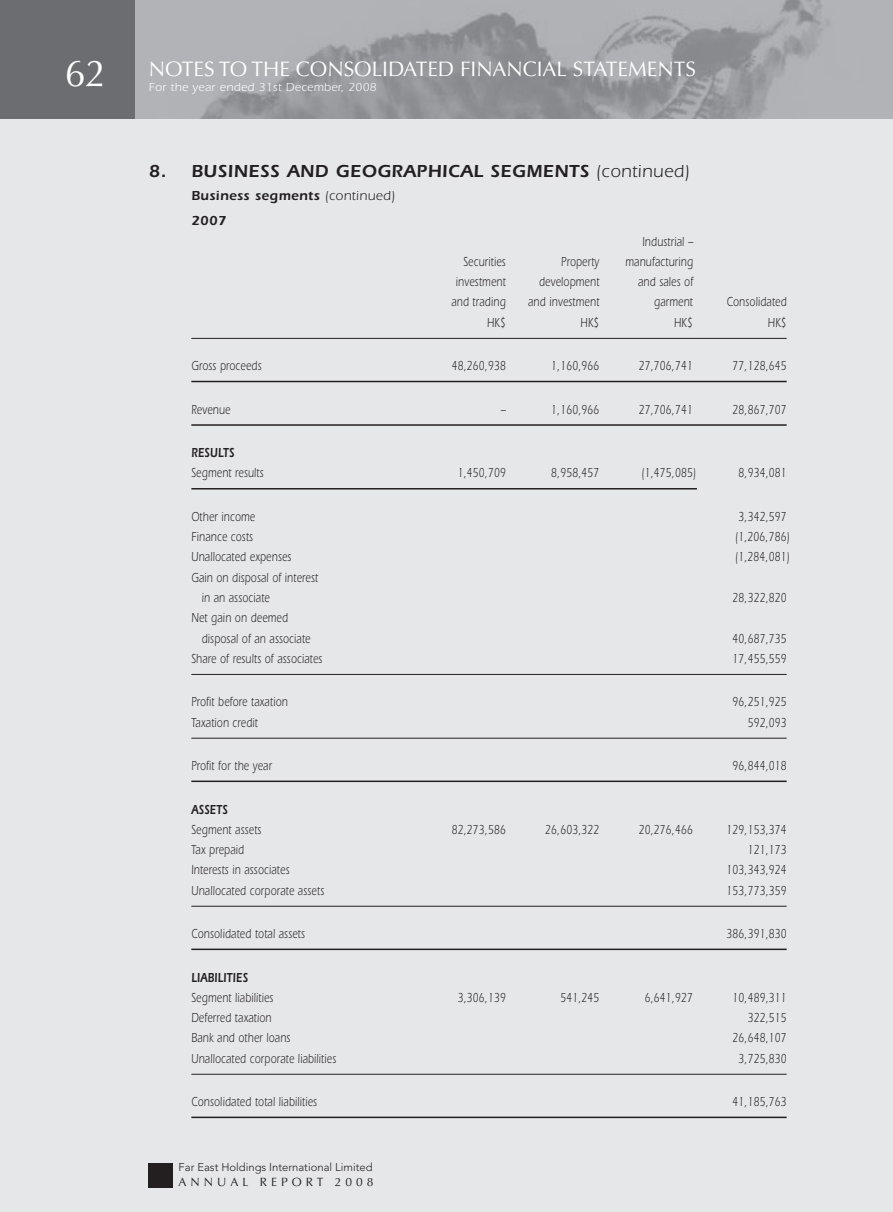
<style>
.page{position:relative;width:893px;height:1212px;background:#e6e7e9}
.page>*{position:absolute;margin:0;border:0;box-sizing:border-box;transform-origin:0 0}
.t1{font:21px "Optima LT Std";color:#fff}
.t2{font:600 18px "ITC Eras Std";letter-spacing:.03em;color:#231f20}
.t3{font:13.5px/20.2px "ITC Eras Std";letter-spacing:.03em;color:#231f20;scale:.75 1}
.t4{font:600 13.5px/25.2px "ITC Eras Std";letter-spacing:.03em;color:#231f20}
.t5{font:600 13.5px "ITC Eras Std";letter-spacing:.03em;color:#231f20;scale:.75 1}
.t6{font:12px "ITC Eras Std";letter-spacing:.03em;color:#fff}
.t7{font:12px "Optima LT Std";letter-spacing:.33em;color:#231f20}
.t8{font:300 11.25px "Avenir LT Std";color:#231f20}
.s1{font-size:37.5px}
.s2{font-weight:400}
</style>
<div class="page">
<div style="left:0;top:0;width:893px;height:119px;background:#b2b3b7"></div>
<div style="left:149px;top:1163px;width:24px;height:24px;background:#231f20"></div>
<img style="left:200px;top:0;width:629px;height:119px">
<div style="left:0;top:0;width:135px;height:119px;background:#6c6d70"></div>
<hr style="left:191px;top:338px;width:596px;height:1px;background:#231f20">
<hr style="left:191px;top:381px;width:596px;height:1px;background:#231f20">
<hr style="left:191px;top:424px;width:596px;height:2px;background:#231f20">
<hr style="left:191px;top:488px;width:506px;height:1px;background:#231f20">
<hr style="left:191px;top:674px;width:596px;height:1px;background:#231f20">
<hr style="left:191px;top:738px;width:596px;height:1px;background:#231f20">
<hr style="left:191px;top:780px;width:596px;height:2px;background:#231f20">
<hr style="left:191px;top:906px;width:596px;height:1px;background:#231f20">
<hr style="left:191px;top:948px;width:596px;height:2px;background:#231f20">
<hr style="left:191px;top:1074px;width:596px;height:1px;background:#231f20">
<hr style="left:191px;top:1116px;width:596px;height:2px;background:#231f20">
<h1 class="t1" style="left:65px;top:61px;width:633px"><span class="s1">62</span> NOTES TO THE CONSOLIDATED FINANCIAL STATEMENTS</h1>
<p class="t6" style="left:149px;top:82px;width:229px">For the year ended 31st December, 2008</p>
<h2 class="t2" style="left:149px;top:164px;width:543px">8. BUSINESS AND GEOGRAPHICAL SEGMENTS <span class="s2">(continued)</span></h2>
<p class="t4" style="left:191px;top:185px;width:205px">Business segments <span class="s2">(continued)<br></span>2007</p>
<p class="t3" style="left:642px;top:232px;width:69px">Industrial –</p>
<p class="t3" style="left:463px;top:253px;width:58px">Securities</p>
<p class="t3" style="left:561px;top:253px;width:52px">Property</p>
<p class="t3" style="left:625px;top:253px;width:92px">manufacturing</p>
<p class="t3" style="left:456px;top:273px;width:68px">investment</p>
<p class="t3" style="left:539px;top:273px;width:82px">development</p>
<p class="t3" style="left:638px;top:273px;width:75px">and sales of</p>
<p class="t3" style="left:451px;top:293px;width:74px">and trading</p>
<p class="t3" style="left:528px;top:293px;width:96px">and investment</p>
<p class="t3" style="left:654px;top:293px;width:53px">garment</p>
<p class="t3" style="left:727px;top:293px;width:81px">Consolidated</p>
<p class="t3" style="left:487px;top:313px;width:26px">HK$</p>
<p class="t3" style="left:580px;top:313px;width:26px">HK$</p>
<p class="t3" style="left:674px;top:313px;width:26px">HK$</p>
<p class="t3" style="left:768px;top:313px;width:26px">HK$</p>
<p class="t3" style="left:191px;top:357px;width:95px">Gross proceeds</p>
<p class="t3" style="left:452px;top:357px;width:74px">48,260,938</p>
<p class="t3" style="left:551px;top:357px;width:66px">1,160,966</p>
<p class="t3" style="left:639px;top:357px;width:74px">27,706,741</p>
<p class="t3" style="left:733px;top:357px;width:74px">77,128,645</p>
<p class="t3" style="left:191px;top:400px;width:54px">Revenue</p>
<p class="t3" style="left:501px;top:400px;width:8px">–</p>
<p class="t3" style="left:551px;top:400px;width:66px">1,160,966</p>
<p class="t3" style="left:639px;top:400px;width:74px">27,706,741</p>
<p class="t3" style="left:733px;top:400px;width:74px">28,867,707</p>
<p class="t5" style="left:191px;top:448px;width:59px">RESULTS</p>
<p class="t3" style="left:191px;top:464px;width:98px">Segment results</p>
<p class="t3" style="left:458px;top:464px;width:66px">1,450,709</p>
<p class="t3" style="left:551px;top:464px;width:66px">8,958,457</p>
<p class="t3" style="left:642px;top:464px;width:74px">(1,475,085)</p>
<p class="t3" style="left:739px;top:464px;width:66px">8,934,081</p>
<p class="t3" style="left:191px;top:508px;width:87px">Other income</p>
<p class="t3" style="left:739px;top:508px;width:66px">3,342,597</p>
<p class="t3" style="left:191px;top:528px;width:84px">Finance costs</p>
<p class="t3" style="left:735px;top:528px;width:74px">(1,206,786)</p>
<p class="t3" style="left:191px;top:548px;width:135px">Unallocated expenses</p>
<p class="t3" style="left:735px;top:548px;width:74px">(1,284,081)</p>
<p class="t3" style="left:202px;top:568px;width:157px;text-indent:-10px">Gain on disposal of interest in an associate</p>
<p class="t3" style="left:733px;top:589px;width:74px">28,322,820</p>
<p class="t3" style="left:202px;top:609px;width:146px;text-indent:-10px">Net gain on deemed disposal of an associate</p>
<p class="t3" style="left:733px;top:629px;width:74px">40,687,735</p>
<p class="t3" style="left:191px;top:649px;width:176px">Share of results of associates</p>
<p class="t3" style="left:733px;top:649px;width:74px">17,455,559</p>
<p class="t3" style="left:191px;top:693px;width:130px">Profit before taxation</p>
<p class="t3" style="left:733px;top:693px;width:74px">96,251,925</p>
<p class="t3" style="left:191px;top:713px;width:90px">Taxation credit</p>
<p class="t3" style="left:748px;top:713px;width:53px">592,093</p>
<p class="t3" style="left:191px;top:757px;width:109px">Profit for the year</p>
<p class="t3" style="left:733px;top:757px;width:74px">96,844,018</p>
<p class="t5" style="left:191px;top:804px;width:50px">ASSETS</p>
<p class="t3" style="left:191px;top:820px;width:95px">Segment assets</p>
<p class="t3" style="left:452px;top:820px;width:74px">82,273,586</p>
<p class="t3" style="left:545px;top:820px;width:74px">26,603,322</p>
<p class="t3" style="left:639px;top:820px;width:74px">20,276,466</p>
<p class="t3" style="left:727px;top:820px;width:82px">129,153,374</p>
<p class="t3" style="left:191px;top:841px;width:72px">Tax prepaid</p>
<p class="t3" style="left:748px;top:841px;width:53px">121,173</p>
<p class="t3" style="left:191px;top:861px;width:132px">Interests in associates</p>
<p class="t3" style="left:727px;top:861px;width:82px">103,343,924</p>
<p class="t3" style="left:191px;top:881px;width:179px">Unallocated corporate assets</p>
<p class="t3" style="left:727px;top:881px;width:82px">153,773,359</p>
<p class="t3" style="left:191px;top:925px;width:153px">Consolidated total assets</p>
<p class="t3" style="left:727px;top:925px;width:82px">386,391,830</p>
<p class="t5" style="left:191px;top:972px;width:77px">LIABILITIES</p>
<p class="t3" style="left:191px;top:988px;width:111px">Segment liabilities</p>
<p class="t3" style="left:458px;top:988px;width:66px">3,306,139</p>
<p class="t3" style="left:560px;top:988px;width:53px">541,245</p>
<p class="t3" style="left:645px;top:988px;width:66px">6,641,927</p>
<p class="t3" style="left:733px;top:988px;width:74px">10,489,311</p>
<p class="t3" style="left:191px;top:1009px;width:108px">Deferred taxation</p>
<p class="t3" style="left:748px;top:1009px;width:53px">322,515</p>
<p class="t3" style="left:191px;top:1029px;width:134px">Bank and other loans</p>
<p class="t3" style="left:733px;top:1029px;width:74px">26,648,107</p>
<p class="t3" style="left:191px;top:1049px;width:195px">Unallocated corporate liabilities</p>
<p class="t3" style="left:739px;top:1049px;width:66px">3,725,830</p>
<p class="t3" style="left:191px;top:1093px;width:169px">Consolidated total liabilities</p>
<p class="t3" style="left:733px;top:1093px;width:74px">41,185,763</p>
<p class="t8" style="left:179px;top:1161px;width:196px">Far East Holdings International Limited</p>
<p class="t7" style="left:179px;top:1178px;width:196px">ANNUAL REPORT 2008</p>
</div>
